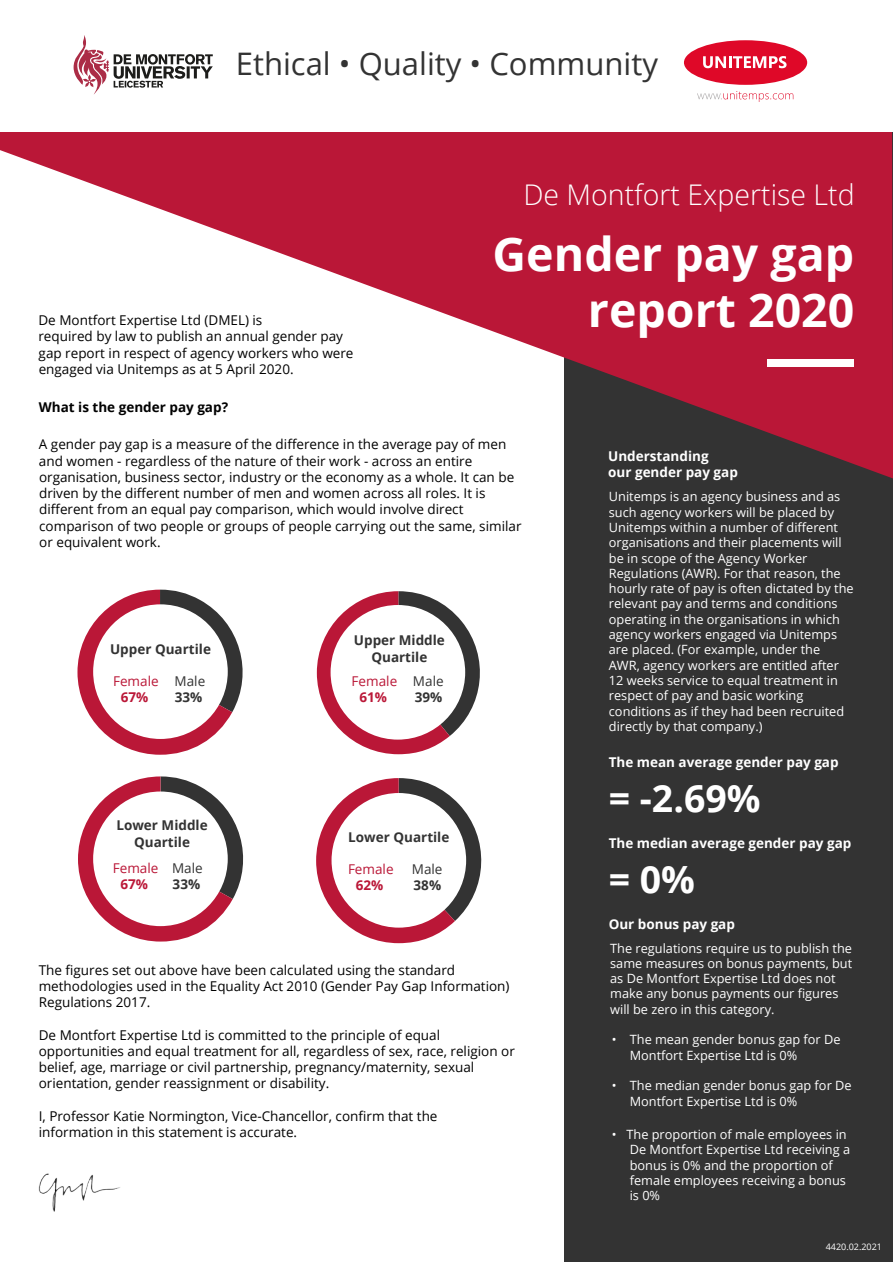
<style>
.page{position:relative;width:893px;height:1263px;background:#fff}
.page>*{position:absolute;margin:0;border:0;box-sizing:border-box;transform-origin:0 0}
.t1{font:700 46.5px/55.8px "Open Sans";color:#fff;text-align:right}
.t2{font:700 37.5px "Open Sans";color:#fff}
.t3{font:31.05px "Open Sans";color:#333}
.t4{font:300 28.5px "Open Sans";color:#fff}
.t5{font:13.5px/16.2px "Open Sans";color:#000}
.t6{font:700 13.5px/16.2px "Open Sans";color:#fff}
.t7{font:700 13.5px/16.2px "Open Sans";color:#333;text-align:center}
.t8{font:13.5px "Open Sans";color:#ba1737}
.t9{font:700 13.5px "Open Sans";color:#000}
.t10{font:13.5px "Open Sans";color:#333}
.t11{font:700 13.5px "Open Sans";color:#ba1737}
.t12{font:12.75px/15.3px "Open Sans";color:#fff}
.t13{font:9px "Open Sans";color:#fff}
</style>
<div class="page">
<div style="left:565px;top:1px;width:328px;height:1261px;background:#333"></div>
<svg style="left:0;top:131px;width:893px;height:347px;fill:#ba1737"></svg>
<div style="left:767px;top:359px;width:87px;height:8px;background:#fff"></div>
<div style="left:0;top:0;width:893px;height:131px;background:#fff"></div>
<div style="left:684px;top:40px;width:123px;height:45px;background:#df0828;border-radius:50%"></div>
<svg style="left:703px;top:56px;width:83px;height:12px"></svg>
<svg style="left:697px;top:91px;width:96px;height:11px"></svg>
<svg style="left:77px;top:590px;width:166px;height:165px"></svg>
<div style="left:93px;top:604px;width:135px;height:135px;background:#fff;border-radius:50%"></div>
<svg style="left:317px;top:591px;width:163px;height:163px"></svg>
<div style="left:331px;top:605px;width:134px;height:135px;background:#fff;border-radius:50%"></div>
<svg style="left:78px;top:776px;width:166px;height:165px"></svg>
<div style="left:93px;top:791px;width:135px;height:135px;background:#fff;border-radius:50%"></div>
<svg style="left:316px;top:778px;width:166px;height:165px"></svg>
<div style="left:332px;top:793px;width:134px;height:135px;background:#fff;border-radius:50%"></div>
<svg style="left:74px;top:35px;width:139px;height:59px"></svg>
<img style="left:38px;top:1173px;width:82px;height:39px">
<h3 class="t3" style="left:236px;top:43px;width:424px">Ethical • Quality • Community</h3>
<h3 class="t4" style="left:523px;top:175px;width:333px">De Montfort Expertise Ltd</h3>
<h1 class="t1" style="left:493px;top:225px;width:363px">Gender pay gap report 2020</h1>
<p class="t5" style="left:38px;top:312px;width:317px">De Montfort Expertise Ltd (DMEL) is<br>required by law to publish an annual gender pay gap report in respect of agency workers who were engaged via Unitemps as at 5 April 2020.</p>
<p class="t9" style="left:39px;top:397px;width:191px">What is the gender pay gap?</p>
<p class="t5" style="left:39px;top:436px;width:484px">A gender pay gap is a measure of the difference in the average pay of men and women - regardless of the nature of their work - across an entire organisation, business sector, industry or the economy as a whole. It can be driven by the different number of men and women across all roles. It is different from an equal pay comparison, which would involve direct comparison of two people or groups of people carrying out the same, similar or equivalent work.</p>
<p class="t6" style="left:608px;top:447px;width:131px">Understanding<br>our gender pay gap</p>
<p class="t12" style="left:609px;top:489px;width:246px">Unitemps is an agency business and as such agency workers will be placed by Unitemps within a number of different organisations and their placements will be in scope of the Agency Worker Regulations (AWR). For that reason, the hourly rate of pay is often dictated by the relevant pay and terms and conditions operating in the organisations in which agency workers engaged via Unitemps are placed. (For example, under the AWR, agency workers are entitled after 12 weeks service to equal treatment in respect of pay and basic working conditions as if they had been recruited directly by that company.)</p>
<p class="t7" style="left:354px;top:632px;width:92px">Upper Middle<br>Quartile</p>
<p class="t8" style="left:352px;top:671px;width:47px">Female</p>
<p class="t11" style="left:359px;top:687px;width:29px">61%</p>
<p class="t7" style="left:110px;top:640px;width:102px">Upper Quartile</p>
<p class="t8" style="left:113px;top:671px;width:47px">Female</p>
<p class="t11" style="left:121px;top:687px;width:29px">67%</p>
<p class="t10" style="left:413px;top:671px;width:32px">Male</p>
<p class="t7" style="left:415px;top:688px;width:29px">39%</p>
<p class="t10" style="left:175px;top:671px;width:32px">Male</p>
<p class="t7" style="left:175px;top:688px;width:29px">33%</p>
<p class="t7" style="left:116px;top:817px;width:93px">Lower Middle<br>Quartile</p>
<p class="t8" style="left:113px;top:859px;width:47px">Female</p>
<p class="t11" style="left:121px;top:875px;width:29px">67%</p>
<p class="t10" style="left:172px;top:859px;width:32px">Male</p>
<p class="t7" style="left:173px;top:876px;width:29px">33%</p>
<p class="t7" style="left:348px;top:829px;width:103px">Lower Quartile</p>
<p class="t8" style="left:348px;top:859px;width:47px">Female</p>
<p class="t11" style="left:356px;top:875px;width:29px">62%</p>
<p class="t10" style="left:412px;top:859px;width:32px">Male</p>
<p class="t7" style="left:414px;top:876px;width:29px">38%</p>
<p class="t5" style="left:39px;top:961px;width:472px">The figures set out above have been calculated using the standard methodologies used in the Equality Act 2010 (Gender Pay Gap Information)<br>Regulations 2017.</p>
<p class="t5" style="left:39px;top:1026px;width:478px">De Montfort Expertise Ltd is committed to the principle of equal opportunities and equal treatment for all, regardless of sex, race, religion or belief, age, marriage or civil partnership, pregnancy/maternity, sexual orientation, gender reassignment or disability.</p>
<p class="t5" style="left:39px;top:1107px;width:400px">I, Professor Katie Normington, Vice-Chancellor, confirm that the information in this statement is accurate.</p>
<p class="t6" style="left:609px;top:753px;width:232px">The mean average gender pay gap</p>
<h2 class="t2" style="left:609px;top:771px;width:153px">= -2.69%</h2>
<p class="t6" style="left:609px;top:834px;width:244px">The median average gender pay gap</p>
<h2 class="t2" style="left:609px;top:852px;width:88px">= 0%</h2>
<p class="t6" style="left:609px;top:915px;width:128px">Our bonus pay gap</p>
<p class="t12" style="left:610px;top:940px;width:244px">The regulations require us to publish the same measures on bonus payments, but as De Montfort Expertise Ltd does not make any bonus payments our figures will be zero in this category.</p>
<p class="t12" style="left:630px;top:1032px;width:212px;text-indent:-18px">• The mean gender bonus gap for De<br>Montfort Expertise Ltd is 0%</p>
<p class="t12" style="left:630px;top:1078px;width:223px;text-indent:-18px">• The median gender bonus gap for De<br>Montfort Expertise Ltd is 0%</p>
<p class="t12" style="left:630px;top:1126px;width:222px;text-indent:-18px">• The proportion of male employees in<br>De Montfort Expertise Ltd receiving a bonus is 0% and the proportion of female employees receiving a bonus is 0%</p>
<p class="t13" style="left:826px;top:1240px;width:58px">4420.02.2021</p>
</div>
